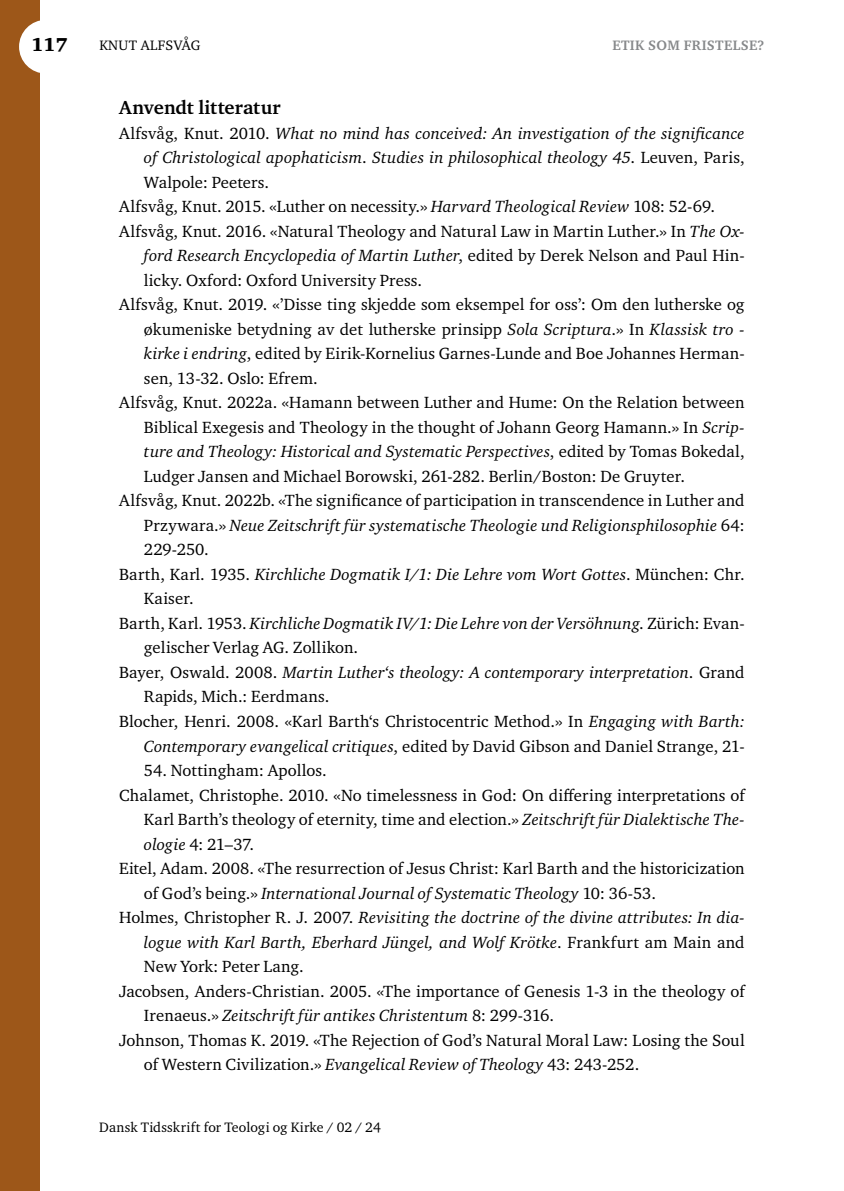
<style>
.page{position:relative;width:844px;height:1191px;background:#fff}
.page>*{position:absolute;margin:0;border:0;box-sizing:border-box;transform-origin:0 0}
.t1{font:700 19.25px "Charter ITC Std";letter-spacing:.005em;color:#000}
.t2{font:900 19.25px "Charter ITC Std";color:#000}
.t3{font:16.62px "Charter ITC Std";letter-spacing:.005em;color:#000}
.t4{font:italic 16.62px "Charter ITC Std";letter-spacing:.01em;color:#000}
.t5{font:14px "Charter ITC Std";letter-spacing:.015em;color:#000}
.t6{font:700 14px "Charter ITC Std";letter-spacing:.025em;color:#86888a}
.s1{font-style:normal}
.s2{font-style:italic}
</style>
<div class="page">
<div style="left:0;top:0;width:40px;height:1191px;background:#9d5719"></div>
<div style="left:19px;top:20px;width:54px;height:54px;background:#fff;border-radius:50%"></div>
<p class="t2" style="left:31px;top:33px;width:38px">117</p>
<p class="t5" style="left:99px;top:37px;width:102px">KNUT ALFSVÅG</p>
<p class="t6" style="left:612px;top:37px;width:153px">ETIK SOM FRISTELSE?</p>
<p class="t1" style="left:119px;top:96px;width:163px">Anvendt litteratur</p>
<p class="t4" style="left:119px;top:123px;width:627px"><span class="s1">Alfsvåg, Knut. 2010.</span> What no mind has conceived: An investigation of the significance</p>
<p class="t4" style="left:144px;top:147px;width:602px">of Christological apophaticism<span class="s1">.</span> Studies in philosophical theology 45<span class="s1">. Leuven, Paris,</span></p>
<p class="t3" style="left:144px;top:172px;width:127px">Walpole: Peeters.</p>
<p class="t3" style="left:119px;top:196px;width:597px">Alfsvåg, Knut. 2015. «Luther on necessity.» <span class="s2">Harvard Theological Review</span> 108: 52-69.</p>
<p class="t3" style="left:119px;top:221px;width:627px">Alfsvåg, Knut. 2016. «Natural Theology and Natural Law in Martin Luther.» In <span class="s2">The Ox-</span></p>
<p class="t4" style="left:144px;top:245px;width:602px">ford Research Encyclopedia of Martin Luther<span class="s1">, edited by Derek Nelson and Paul Hin-</span></p>
<p class="t3" style="left:144px;top:270px;width:280px">licky. Oxford: Oxford University Press.</p>
<p class="t3" style="left:119px;top:294px;width:627px">Alfsvåg, Knut. 2019. «’Disse ting skjedde som eksempel for oss’: Om den lutherske og</p>
<p class="t3" style="left:144px;top:319px;width:602px">økumeniske betydning av det lutherske prinsipp <span class="s2">Sola Scriptura</span>.» In <span class="s2">Klassisk tro -</span></p>
<p class="t3" style="left:144px;top:343px;width:602px"><span class="s2">kirke i endring</span>, edited by Eirik-Kornelius Garnes-Lunde and Boe Johannes Herman-</p>
<p class="t3" style="left:144px;top:368px;width:175px">sen, 13-32. Oslo: Efrem.</p>
<p class="t3" style="left:119px;top:392px;width:627px">Alfsvåg, Knut. 2022a. «Hamann between Luther and Hume: On the Relation between</p>
<p class="t3" style="left:144px;top:417px;width:602px">Biblical Exegesis and Theology in the thought of Johann Georg Hamann.» In <span class="s2">Scrip-</span></p>
<p class="t4" style="left:144px;top:441px;width:602px">ture and Theology: Historical and Systematic Perspectives<span class="s1">, edited by Tomas Bokedal,</span></p>
<p class="t3" style="left:144px;top:466px;width:542px">Ludger Jansen and Michael Borowski, 261-282. Berlin/Boston: De Gruyter.</p>
<p class="t3" style="left:119px;top:490px;width:627px">Alfsvåg, Knut. 2022b. «The significance of participation in transcendence in Luther and</p>
<p class="t4" style="left:144px;top:515px;width:602px"><span class="s1">Przywara.»</span> Neue Zeitschrift für systematische Theologie und Religionsphilosophie <span class="s1">64:</span></p>
<p class="t3" style="left:144px;top:539px;width:66px">229-250.</p>
<p class="t4" style="left:119px;top:564px;width:627px"><span class="s1">Barth, Karl. 1935.</span> Kirchliche Dogmatik I/1: Die Lehre vom Wort Gottes<span class="s1">. München: Chr.</span></p>
<p class="t3" style="left:144px;top:588px;width:51px">Kaiser.</p>
<p class="t4" style="left:119px;top:613px;width:627px"><span class="s1">Barth, Karl. 1953.</span> Kirchliche Dogmatik IV/1: Die Lehre von der Versöhnung<span class="s1">. Zürich: Evan-</span></p>
<p class="t3" style="left:144px;top:637px;width:216px">gelischer Verlag AG. Zollikon.</p>
<p class="t4" style="left:119px;top:662px;width:627px"><span class="s1">Bayer, Oswald. 2008.</span> Martin Luther‘s theology: A contemporary interpretation<span class="s1">. Grand</span></p>
<p class="t3" style="left:144px;top:686px;width:187px">Rapids, Mich.: Eerdmans.</p>
<p class="t3" style="left:119px;top:711px;width:627px">Blocher, Henri. 2008. «Karl Barth‘s Christocentric Method.» In <span class="s2">Engaging with Barth:</span></p>
<p class="t3" style="left:144px;top:735px;width:602px"><span class="s2">Contemporary evangelical critiques</span>, edited by David Gibson and Daniel Strange, 21-</p>
<p class="t3" style="left:144px;top:760px;width:184px">54. Nottingham: Apollos.</p>
<p class="t3" style="left:119px;top:784px;width:627px">Chalamet, Christophe. 2010. «No timelessness in God: On differing interpretations of</p>
<p class="t3" style="left:144px;top:809px;width:602px">Karl Barth’s theology of eternity, time and election.» <span class="s2">Zeitschrift für Dialektische The-</span></p>
<p class="t3" style="left:144px;top:833px;width:112px"><span class="s2">ologie</span> 4: 21–37.</p>
<p class="t3" style="left:119px;top:858px;width:627px">Eitel, Adam. 2008. «The resurrection of Jesus Christ: Karl Barth and the historicization</p>
<p class="t4" style="left:144px;top:882px;width:513px"><span class="s1">of God’s being.»</span> International Journal of Systematic Theology <span class="s1">10: 36-53.</span></p>
<p class="t4" style="left:119px;top:907px;width:627px"><span class="s1">Holmes, Christopher R. J. 2007.</span> Revisiting the doctrine of the divine attributes: In dia-</p>
<p class="t4" style="left:144px;top:931px;width:602px">logue with Karl Barth, Eberhard Jüngel, and Wolf Krötke<span class="s1">. Frankfurt am Main and</span></p>
<p class="t3" style="left:144px;top:956px;width:161px">New York: Peter Lang.</p>
<p class="t3" style="left:119px;top:980px;width:627px">Jacobsen, Anders-Christian. 2005. «The importance of Genesis 1-3 in the theology of</p>
<p class="t4" style="left:144px;top:1005px;width:411px"><span class="s1">Irenaeus.»</span> Zeitschrift für antikes Christentum <span class="s1">8: 299-316.</span></p>
<p class="t3" style="left:119px;top:1029px;width:627px">Johnson, Thomas K. 2019. «The Rejection of God’s Natural Moral Law: Losing the Soul</p>
<p class="t3" style="left:144px;top:1054px;width:496px">of Western Civilization.» <span class="s2">Evangelical Review of Theology</span> 43: 243-252.</p>
<p class="t5" style="left:99px;top:1118px;width:283px">Dansk Tidsskrift for Teologi og Kirke / 02 / 24</p>
</div>
